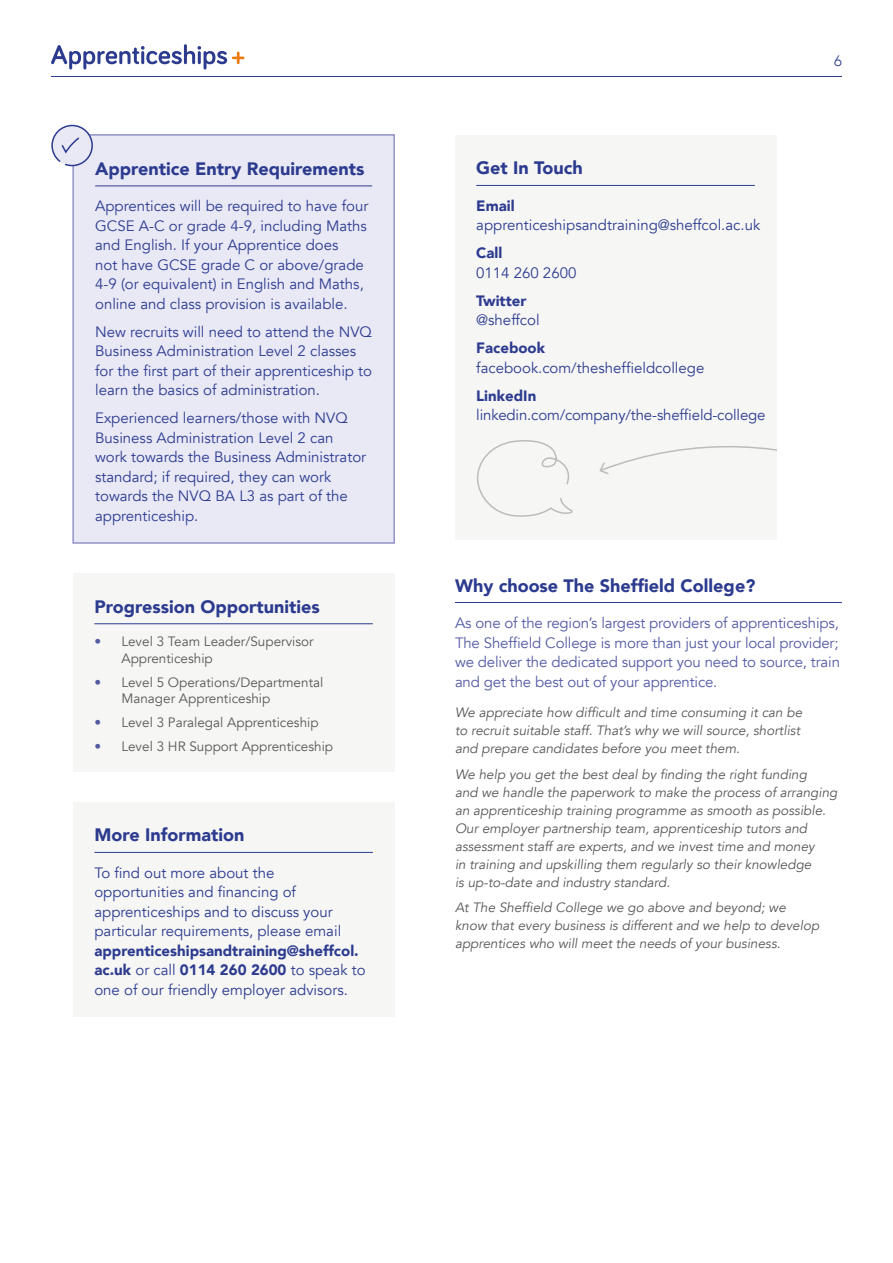
<style>
.page{position:relative;width:893px;height:1263px;background:#fff}
.page>*{position:absolute;margin:0;border:0;box-sizing:border-box;transform-origin:0 0}
.t1{font:900 18px "Avenir";color:#2c3b8f}
.t2{font:15px/19.5px "Avenir";color:#2c3b8f}
.t3{font:15px/19.5px "Avenir";letter-spacing:-.01em;color:#535aa4;text-align:justify}
.t4{font:900 15px/19.5px "Avenir";color:#2c3b8f}
.t5{font:300 15px "Avenir";color:#2c3b8f}
.t6{font:italic 13.5px/18px "Avenir";color:#575756}
.t7{font:13.5px/16.5px "Avenir";color:#575756}
.s1{color:#535aa4}
.s2{font-weight:400}
</style>
<div class="page">
<div style="left:455px;top:135px;width:321px;height:405px;background:#f6f6f5"></div>
<hr style="left:476px;top:185px;width:279px;height:1px;background:#2c3b8f">
<svg style="left:599px;top:446px;width:177px;height:29px"></svg>
<svg style="left:477px;top:440px;width:96px;height:77px"></svg>
<hr style="left:51px;top:76px;width:791px;height:1px;background:#2c3b8f">
<div style="left:73px;top:135px;width:321px;height:408px;background:#e9e9f6"></div>
<hr style="left:95px;top:186px;width:277px;height:1px;background:#2c3b8f">
<div style="left:72px;top:134px;width:323px;height:410px;border:2px solid #9393c8"></div>
<div style="left:73px;top:573px;width:321px;height:199px;background:#f6f6f5"></div>
<hr style="left:94px;top:623px;width:279px;height:1px;background:#2c3b8f">
<div style="left:73px;top:802px;width:321px;height:214px;background:#f6f6f5"></div>
<hr style="left:94px;top:852px;width:279px;height:1px;background:#2c3b8f">
<svg style="left:51px;top:124px;width:43px;height:43px"></svg>
<hr style="left:455px;top:602px;width:387px;height:1px;background:#2c3b8f">
<svg style="left:51px;top:44px;width:193px;height:25px"></svg>
<p class="t1" style="left:95px;top:153px;width:271px">Apprentice Entry Requirements</p>
<p class="t2" style="left:95px;top:197px;width:275px">Apprentices will be required to have four GCSE A-C or grade 4-9, including Maths and English. If your Apprentice does<br>not have GCSE grade C or above/grade 4-9 (or equivalent) in English and Maths, online and class provision is available.</p>
<p class="t2" style="left:95px;top:322px;width:279px">New recruits will need to attend the NVQ Business Administration Level 2 classes for the first part of their apprenticeship to learn the basics of administration.</p>
<p class="t2" style="left:95px;top:409px;width:273px">Experienced learners/those with NVQ Business Administration Level 2 can work towards the Business Administrator standard; if required, they can work towards the NVQ BA L3 as part of the apprenticeship.</p>
<p class="t1" style="left:94px;top:591px;width:227px">Progression Opportunities</p>
<p class="t7" style="left:121px;top:634px;width:194px;text-indent:-27px"><span class="s1">•</span> Level 3 Team Leader/Supervisor<br>Apprenticeship</p>
<p class="t7" style="left:121px;top:674px;width:203px;text-indent:-27px"><span class="s1">•</span> Level 5 Operations/Departmental<br>Manager Apprenticeship</p>
<p class="t7" style="left:94px;top:714px;width:226px"><span class="s1">•</span> Level 3 Paralegal Apprenticeship</p>
<p class="t7" style="left:94px;top:738px;width:240px"><span class="s1">•</span> Level 3 HR Support Apprenticeship</p>
<p class="t1" style="left:94px;top:820px;width:152px">More Information</p>
<p class="t2" style="left:94px;top:863px;width:248px">To find out more about the opportunities and financing of apprenticeships and to discuss your particular requirements, please email</p>
<p class="t4" style="left:94px;top:940px;width:273px">apprenticeshipsandtraining@sheffcol. ac.uk <span class="s2">or call</span> 0114 260 2600 <span class="s2">to speak to one of our friendly employer advisors.</span></p>
<p class="t1" style="left:476px;top:153px;width:108px">Get In Touch</p>
<p class="t4" style="left:476px;top:196px;width:40px">Email</p>
<p class="t2" style="left:476px;top:216px;width:285px">apprenticeshipsandtraining@sheffcol.ac.uk</p>
<p class="t4" style="left:476px;top:243px;width:28px">Call</p>
<p class="t2" style="left:476px;top:263px;width:102px">0114 260 2600</p>
<p class="t4" style="left:476px;top:291px;width:52px">Twitter</p>
<p class="t2" style="left:476px;top:311px;width:65px">@sheffcol</p>
<p class="t4" style="left:476px;top:338px;width:70px">Facebook</p>
<p class="t2" style="left:476px;top:358px;width:230px">facebook.com/thesheffieldcollege</p>
<p class="t4" style="left:476px;top:386px;width:62px">LinkedIn</p>
<p class="t2" style="left:476px;top:406px;width:291px">linkedin.com/company/the-sheffield-college</p>
<p class="t5" style="left:834px;top:52px;width:9px">6</p>
<p class="t1" style="left:455px;top:570px;width:302px">Why choose The Sheffield College?</p>
<p class="t3" style="left:455px;top:613px;width:387px">As one of the region’s largest providers of apprenticeships, The Sheffield College is more than just your local provider; we deliver the dedicated support you need to source, train and get the best out of your apprentice.</p>
<p class="t6" style="left:455px;top:704px;width:349px">We appreciate how difficult and time consuming it can be to recruit suitable staff. That’s why we will source, shortlist and prepare candidates before you meet them.</p>
<p class="t6" style="left:455px;top:765px;width:384px">We help you get the best deal by finding the right funding<br>and we handle the paperwork to make the process of arranging an apprenticeship training programme as smooth as possible.<br>Our employer partnership team, apprenticeship tutors and assessment staff are experts, and we invest time and money<br>in training and upskilling them regularly so their knowledge<br>is up-to-date and industry standard.</p>
<p class="t6" style="left:455px;top:899px;width:366px">At The Sheffield College we go above and beyond; we know that every business is different and we help to develop apprentices who will meet the needs of your business.</p>
</div>
